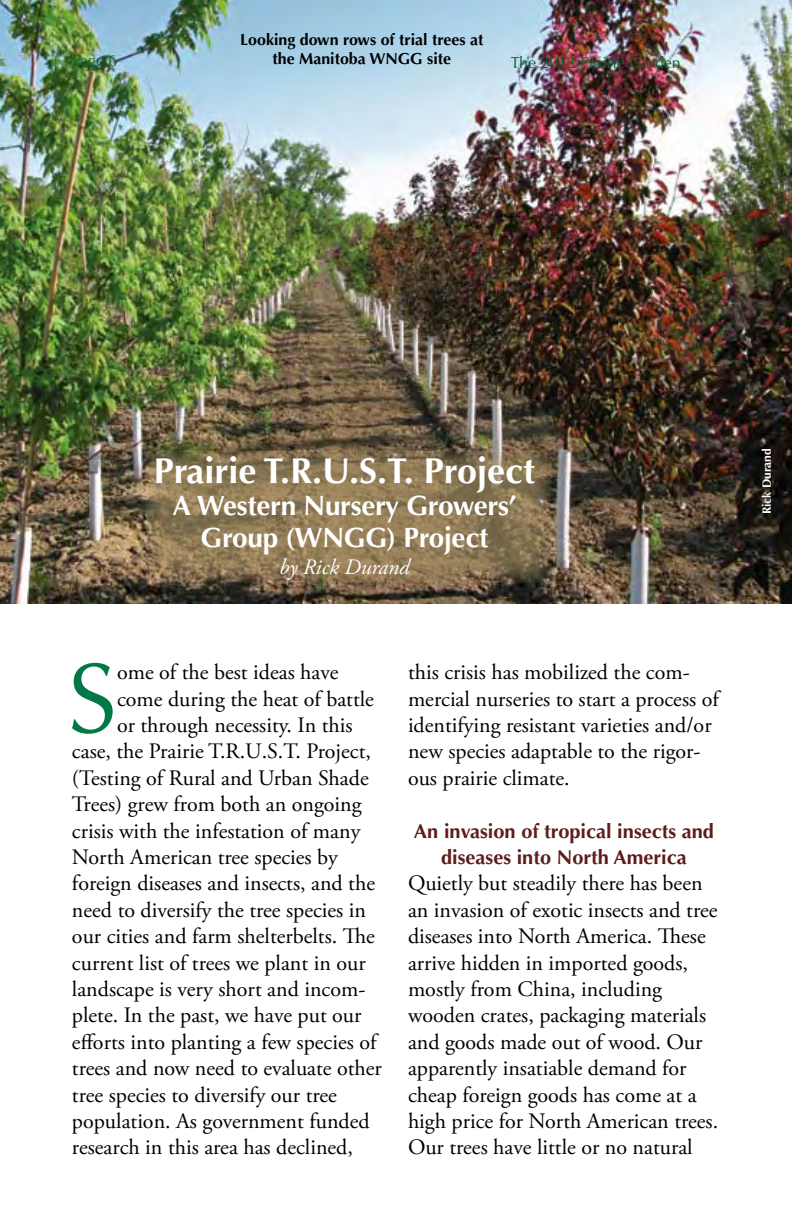
<style>
.page{position:relative;width:792px;height:1224px;background:#fff}
.page>*{position:absolute;margin:0;border:0;box-sizing:border-box;transform-origin:0 0}
.t1{font:99px "Optima";color:#007946}
.t2{font:700 36px "Optima";color:#fff}
.t3{font:700 28px/32px "Optima";letter-spacing:-.01em;color:#fff;text-align:center}
.t4{font:22px/26.4px "Adobe Garamond Pro";color:#000}
.t5{font:italic 22px "Adobe Garamond Pro";color:#fff}
.t6{font:700 20px/26.4px "Optima";color:#5e1c1c;text-align:center}
.t7{font:700 16px/19.2px "Optima";color:#000;text-align:center}
.t8{font:16px "Optima";color:#00672a}
.t9{font:700 12px "Optima";color:#fff}
</style>
<div class="page">
<img style="left:0;top:0;width:792px;height:603px">
<svg style="left:146px;top:451px;width:405px;height:131px;background:#8b7755"></svg>
<p class="t7" style="left:240px;top:30px;width:245px">Looking down rows of trial trees at the Manitoba WNGG site</p>
<p class="t8" style="left:73px;top:52px;width:46px">Page 6</p>
<p class="t8" style="left:511px;top:53px;width:171px">The 2012 Prairie Garden</p>
<h2 class="t2" style="left:154px;top:450px;width:383px">Prairie T.R.U.S.T. Project</h2>
<p class="t3" style="left:172px;top:490px;width:346px">A Western Nursery Growers’<br>Group (WNGG) Project</p>
<p class="t5" style="left:279px;top:553px;width:132px">by Rick Durand</p>
<h1 class="t1" style="left:68px;top:641px;width:51px">S</h1>
<p class="t4" style="left:117px;top:660px;width:223px">ome of the best ideas have</p>
<p class="t4" style="left:117px;top:686px;width:258px">come during the heat of battle</p>
<p class="t4" style="left:117px;top:713px;width:237px">or through necessity. In this</p>
<p class="t4" style="left:72px;top:739px;width:300px">case, the Prairie T.R.U.S.T. Project,</p>
<p class="t4" style="left:72px;top:765px;width:298px">(Testing of Rural and Urban Shade</p>
<p class="t4" style="left:72px;top:792px;width:291px">Trees) grew from both an ongoing</p>
<p class="t4" style="left:72px;top:818px;width:290px">crisis with the infestation of many</p>
<p class="t4" style="left:72px;top:845px;width:268px">North American tree species by</p>
<p class="t4" style="left:72px;top:871px;width:305px">foreign diseases and insects, and the</p>
<p class="t4" style="left:72px;top:897px;width:296px">need to diversify the tree species in</p>
<p class="t4" style="left:72px;top:924px;width:304px">our cities and farm shelterbelts. The</p>
<p class="t4" style="left:72px;top:950px;width:295px">current list of trees we plant in our</p>
<p class="t4" style="left:72px;top:977px;width:295px">landscape is very short and incom-</p>
<p class="t4" style="left:72px;top:1003px;width:291px">plete. In the past, we have put our</p>
<p class="t4" style="left:72px;top:1029px;width:308px">efforts into planting a few species of</p>
<p class="t4" style="left:72px;top:1056px;width:311px">trees and now need to evaluate other</p>
<p class="t4" style="left:72px;top:1082px;width:266px">tree species to diversify our tree</p>
<p class="t4" style="left:72px;top:1109px;width:299px">population. As government funded</p>
<p class="t4" style="left:72px;top:1135px;width:283px">research in this area has declined,</p>
<p class="t4" style="left:408px;top:660px;width:315px">this crisis has mobilized the com&shy;mercial nurseries to start a process of identifying resistant varieties and/or new species adaptable to the rigor&shy;ous prairie climate.</p>
<p class="t6" style="left:414px;top:818px;width:302px">An invasion of tropical insects and diseases into North America</p>
<p class="t4" style="left:408px;top:871px;width:312px">Quietly but steadily there has been an invasion of exotic insects and tree diseases into North America. These arrive hidden in imported goods, mostly from China, including wooden crates, packaging materials and goods made out of wood. Our apparently insatiable demand for cheap foreign goods has come at a high price for North American trees.<br>Our trees have little or no natural</p>
<p class="t9" style="left:760px;top:514px;width:67px;rotate:-90deg">Rick Durand</p>
</div>
